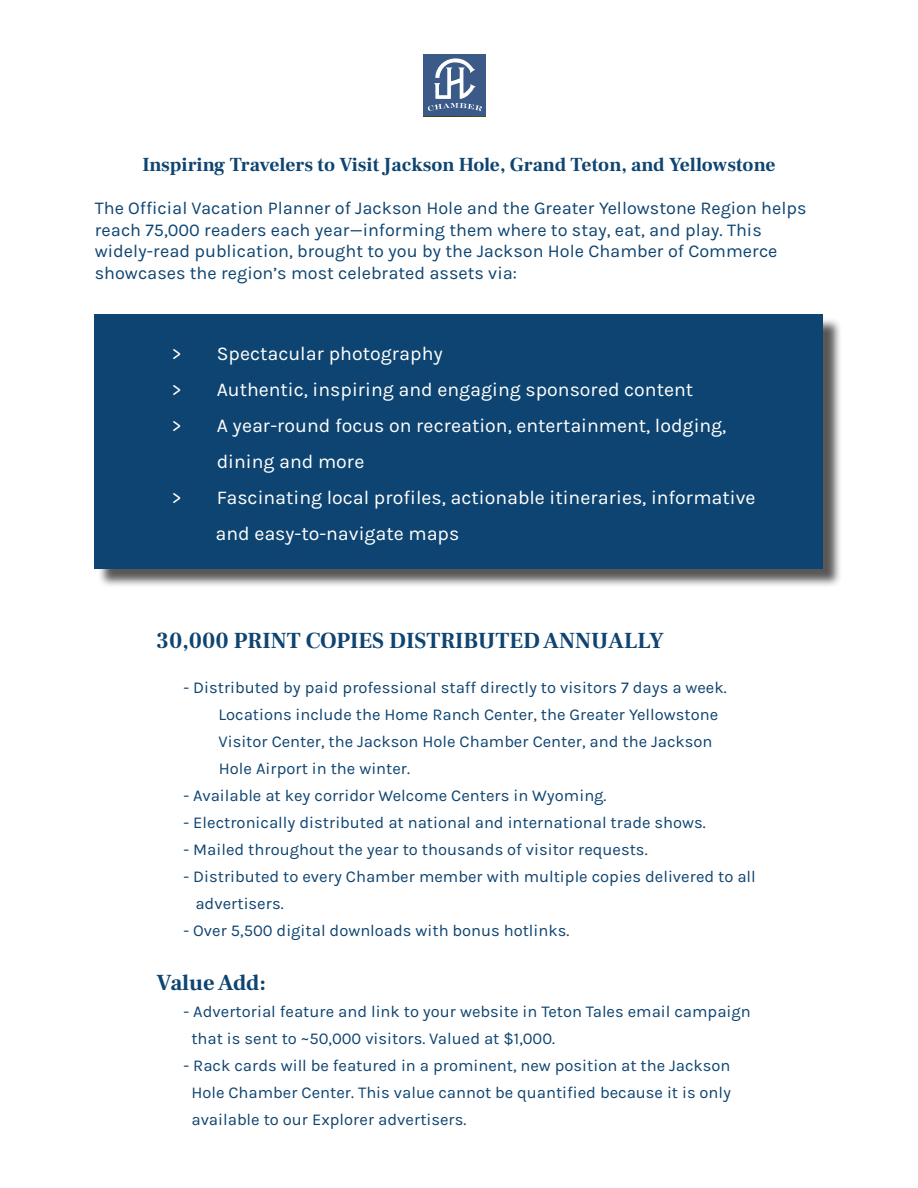
<style>
.page{position:relative;width:918px;height:1188px;background:#fff}
.page>*{position:absolute;margin:0;border:0;box-sizing:border-box;transform-origin:0 0}
.t1{font:700 22.5px "Frank Ruhl Libre";color:#0e4471}
.t2{font:19.5px/36px "Karla";color:#fff}
.t3{font:700 19.5px "Frank Ruhl Libre";color:#0e4471}
.t4{font:18px/21.6px "Karla";color:#0e4471}
.t5{font:16.5px/27px "Karla";color:#0e4471}
</style>
<div class="page">
<div style="left:97px;top:317px;width:745px;height:271px;background:#231f20;opacity:.75"></div>
<div style="left:95px;top:315px;width:728px;height:254px;background:#0e4471"></div>
<div style="left:424px;top:54px;width:62px;height:62px;background:#3b5a88"></div>
<svg style="left:428px;top:58px;width:54px;height:54px"></svg>
<p class="t3" style="left:142px;top:152px;width:635px">Inspiring Travelers to Visit Jackson Hole, Grand Teton, and Yellowstone</p>
<p class="t4" style="left:95px;top:197px;width:713px">The Official Vacation Planner of Jackson Hole and the Greater Yellowstone Region helps reach 75,000 readers each year—informing them where to stay, eat, and play. This widely-read publication, brought to you by the Jackson Hole Chamber of Commerce showcases the region’s most celebrated assets via:</p>
<p class="t2" style="left:172px;top:336px;width:272px">&gt; Spectacular photography</p>
<p class="t2" style="left:172px;top:372px;width:523px">&gt; Authentic, inspiring and engaging sponsored content</p>
<p class="t2" style="left:217px;top:408px;width:511px;text-indent:-45px">&gt; A year-round focus on recreation, entertainment, lodging, dining and more</p>
<p class="t2" style="left:172px;top:480px;width:585px">&gt; Fascinating local profiles, actionable itineraries, informative</p>
<p class="t2" style="left:215px;top:516px;width:246px">and easy-to-navigate maps</p>
<p class="t1" style="left:157px;top:627px;width:509px">30,000 PRINT COPIES DISTRIBUTED ANNUALLY</p>
<p class="t5" style="left:157px;top:674px;width:572px">• - Distributed by paid professional staff directly to visitors 7 days a week.</p>
<p class="t5" style="left:218px;top:701px;width:501px">Locations include the Home Ranch Center, the Greater Yellowstone</p>
<p class="t5" style="left:218px;top:728px;width:496px">Visitor Center, the Jackson Hole Chamber Center, and the Jackson</p>
<p class="t5" style="left:219px;top:755px;width:193px">Hole Airport in the winter.</p>
<p class="t5" style="left:157px;top:782px;width:451px">• - Available at key corridor Welcome Centers in Wyoming.</p>
<p class="t5" style="left:157px;top:809px;width:551px">• - Electronically distributed at national and international trade shows.</p>
<p class="t5" style="left:157px;top:836px;width:493px">• - Mailed throughout the year to thousands of visitor requests.</p>
<p class="t5" style="left:157px;top:863px;width:601px">• - Distributed to every Chamber member with multiple copies delivered to all</p>
<p class="t5" style="left:157px;top:890px;width:129px">• advertisers.</p>
<p class="t5" style="left:157px;top:917px;width:414px">• - Over 5,500 digital downloads with bonus hotlinks.</p>
<p class="t1" style="left:157px;top:969px;width:111px">Value Add:</p>
<p class="t5" style="left:191px;top:998px;width:561px;text-indent:-35px">• - Advertorial feature and link to your website in Teton Tales email campaign that is sent to ~50,000 visitors. Valued at $1,000.</p>
<p class="t5" style="left:191px;top:1052px;width:541px;text-align:justify;text-indent:-35px">• - Rack cards will be featured in a prominent, new position at the Jackson Hole Chamber Center. This value cannot be quantified because it is only available to our Explorer advertisers.</p>
</div>
